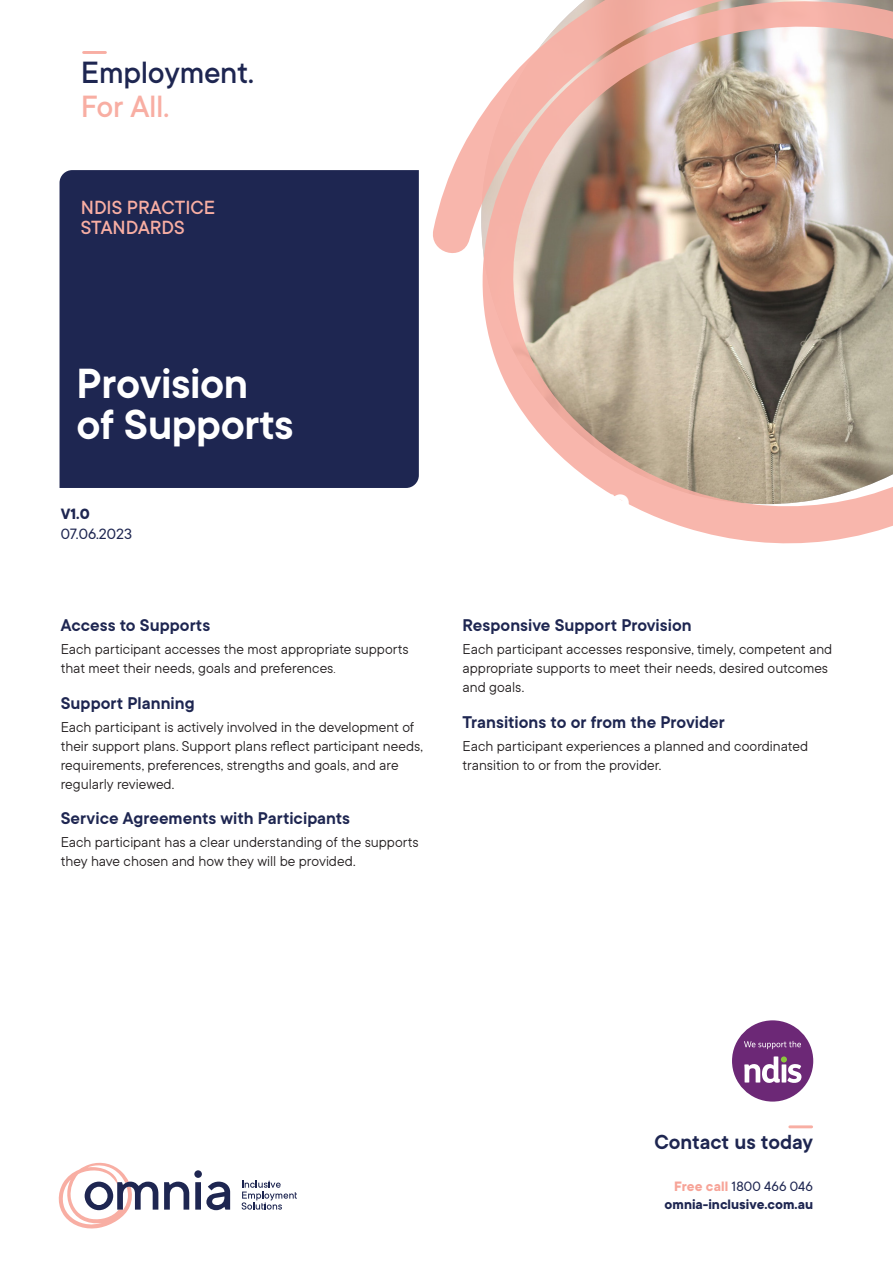
<style>
.page{position:relative;width:893px;height:1263px;background:#fff}
.page>*{position:absolute;margin:0;border:0;box-sizing:border-box;transform-origin:0 0}
.t1{font:600 46.5px/40.5px "TT Commons Classic";letter-spacing:-.01em;color:#fff}
.t2{font:500 33.9px "TT Commons Classic";letter-spacing:-.01em;color:#1e2651}
.t3{font:500 33.9px "TT Commons Classic";letter-spacing:-.01em;color:#f8aea3}
.t4{font:600 22.5px "TT Commons Classic";color:#1e2651}
.t5{font:500 21px/19.5px "TT Commons Classic";color:#f8aea3}
.t6{font:600 18.75px "TT Commons Classic";color:#1e2651}
.t7{font:16.5px "TT Commons Classic";color:#1e2651}
.t8{font:700 16.5px "TT Commons Classic";color:#1e2651}
.t9{font:15.75px/18.9px "TT Commons Classic";color:#231f20}
.t10{font:700 15px/18px "TT Commons Classic";color:#1e2651;text-align:right}
.s1{font-weight:300}
.s2{color:#f7a498}
.s3{font-weight:400}
</style>
<div class="page">
<div style="left:60px;top:170px;width:359px;height:318px;background:#1e2651"></div>
<div style="left:732px;top:1020px;width:81px;height:82px;background:#6c2876;border-radius:50%"></div>
<svg style="left:744px;top:1056px;width:58px;height:27px"></svg>
<svg style="left:744px;top:1041px;width:57px;height:8px"></svg>
<img style="left:433px;top:0;width:460px;height:544px">
<hr style="left:84px;top:51px;width:21px;height:3px;background:#f8aea3">
<div style="left:194px;top:1170px;width:8px;height:8px;background:#1e2651;border-radius:50%"></div>
<svg style="left:58px;top:1162px;width:100px;height:67px"></svg>
<svg style="left:164px;top:1181px;width:25px;height:28px"></svg>
<svg style="left:195px;top:1181px;width:35px;height:29px"></svg>
<svg style="left:242px;top:1180px;width:55px;height:29px"></svg>
<hr style="left:790px;top:1125px;width:22px;height:3px;background:#f8aea3">
<h2 class="t2" style="left:81px;top:52px;width:175px">Employment.</h2>
<h2 class="t3" style="left:81px;top:85px;width:90px">For All.</h2>
<h3 class="t5" style="left:81px;top:197px;width:136px">NDIS PRACTICE<br>STANDARDS</h3>
<h1 class="t1" style="left:77px;top:362px;width:219px">Provision of Supports</h1>
<p class="t8" style="left:61px;top:503px;width:30px">V1.0</p>
<p class="t7" style="left:61px;top:523px;width:73px">07.06.2023</p>
<p class="t6" style="left:61px;top:613px;width:151px">Access to Supports</p>
<p class="t9" style="left:61px;top:639px;width:350px">Each participant accesses the most appropriate supports that meet their needs, goals and preferences<span class="s1">.</span></p>
<p class="t6" style="left:61px;top:691px;width:135px">Support Planning</p>
<p class="t9" style="left:61px;top:717px;width:364px">Each participant is actively involved in the development of their support plans. Support plans reflect participant needs, requirements, preferences, strengths and goals, and are regularly reviewed.</p>
<p class="t6" style="left:61px;top:806px;width:291px">Service Agreements with Participants</p>
<p class="t9" style="left:61px;top:832px;width:359px">Each participant has a clear understanding of the supports they have chosen and how they will be provided.</p>
<p class="t6" style="left:463px;top:613px;width:231px">Responsive Support Provision</p>
<p class="t9" style="left:463px;top:639px;width:371px">Each participant accesses responsive, timely, competent and appropriate supports to meet their needs, desired outcomes and goals.</p>
<p class="t6" style="left:463px;top:710px;width:264px">Transitions to or from the Provider</p>
<p class="t9" style="left:463px;top:736px;width:347px">Each participant experiences a planned and coordinated transition to or from the provider.</p>
<h3 class="t4" style="left:654px;top:1127px;width:160px">Contact us today</h3>
<p class="t10" style="left:665px;top:1177px;width:150px"><span class="s2">Free call</span> <span class="s3">1800 466 046 </span>omnia-inclusive.com.au</p>
</div>
